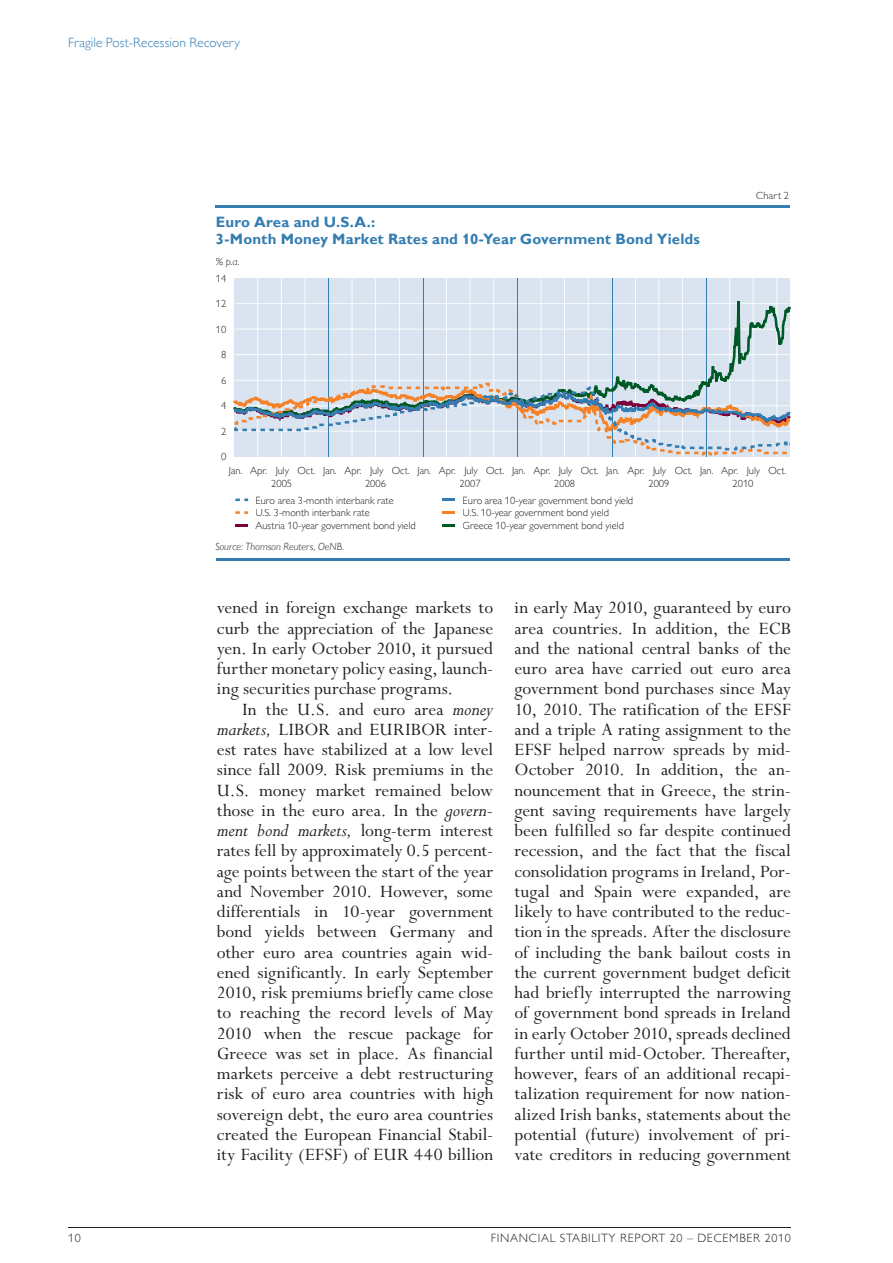
<style>
.page{position:relative;width:893px;height:1263px;background:#fff}
.page>*{position:absolute;margin:0;border:0;box-sizing:border-box;transform-origin:0 0}
.t1{font:19.5px/20.2px "Perpetua Std";color:#231f20;text-align:justify}
.t2{font:700 15px/17px "Gill Sans MT Pro";letter-spacing:.01em;color:#337db1}
.t3{font:300 13.5px "Gill Sans MT Pro";letter-spacing:.01em;color:#337db1}
.t4{font:300 12px "Gill Sans MT Pro";letter-spacing:.06em;color:#231f20}
.t5{font:300 10.5px "Gill Sans MT Pro";color:#231f20}
.t6{font:italic 300 10.5px "Gill Sans MT Pro";letter-spacing:.01em;color:#231f20}
.s1{font-style:italic;font-size:20.25px}
</style>
<div class="page">
<hr style="left:68px;top:1227px;width:723px;height:1px;background:#231f20">
<hr style="left:216px;top:206px;width:574px;height:2px;background:#337db1">
<hr style="left:216px;top:558px;width:574px;height:3px;background:#337db1">
<svg style="left:235px;top:498px;width:13px;height:3px"></svg>
<svg style="left:442px;top:498px;width:13px;height:3px"></svg>
<svg style="left:235px;top:511px;width:13px;height:3px"></svg>
<svg style="left:442px;top:511px;width:13px;height:3px"></svg>
<svg style="left:235px;top:524px;width:13px;height:3px"></svg>
<svg style="left:442px;top:524px;width:13px;height:3px"></svg>
<div style="left:235px;top:278px;width:555px;height:179px;background:#dae4f0"></div>
<hr style="left:776px;top:278px;width:1px;height:179px;background:#fff">
<hr style="left:753px;top:278px;width:1px;height:179px;background:#fff">
<hr style="left:729px;top:278px;width:1px;height:179px;background:#fff">
<hr style="left:682px;top:278px;width:1px;height:179px;background:#fff">
<hr style="left:658px;top:278px;width:1px;height:179px;background:#fff">
<hr style="left:635px;top:278px;width:1px;height:179px;background:#fff">
<hr style="left:588px;top:278px;width:1px;height:179px;background:#fff">
<hr style="left:564px;top:278px;width:1px;height:179px;background:#fff">
<hr style="left:541px;top:278px;width:1px;height:179px;background:#fff">
<hr style="left:493px;top:278px;width:1px;height:179px;background:#fff">
<hr style="left:469px;top:278px;width:1px;height:179px;background:#fff">
<hr style="left:446px;top:278px;width:1px;height:179px;background:#fff">
<hr style="left:399px;top:278px;width:1px;height:179px;background:#fff">
<hr style="left:375px;top:278px;width:1px;height:179px;background:#fff">
<hr style="left:352px;top:278px;width:1px;height:179px;background:#fff">
<hr style="left:305px;top:278px;width:1px;height:179px;background:#fff">
<hr style="left:281px;top:278px;width:1px;height:179px;background:#fff">
<hr style="left:257px;top:278px;width:1px;height:179px;background:#fff">
<hr style="left:329px;top:278px;width:1px;height:179px;background:#337db1">
<hr style="left:423px;top:278px;width:1px;height:179px;background:#337db1">
<hr style="left:517px;top:278px;width:1px;height:179px;background:#337db1">
<hr style="left:612px;top:278px;width:1px;height:179px;background:#337db1">
<hr style="left:706px;top:278px;width:1px;height:179px;background:#337db1">
<svg style="left:234px;top:301px;width:557px;height:82px"></svg>
<svg style="left:233px;top:383px;width:558px;height:72px"></svg>
<p class="t3" style="left:68px;top:35px;width:174px">Fragile Post-Recession Recovery</p>
<p class="t2" style="left:216px;top:213px;width:486px">Euro Area and U.S.A.:<br>3-Month Money Market Rates and 10-Year Government Bond Yields</p>
<p class="t6" style="left:216px;top:256px;width:25px">% p.a.</p>
<p class="t5" style="left:216px;top:272px;width:12px">14</p>
<p class="t5" style="left:216px;top:297px;width:12px">12</p>
<p class="t5" style="left:216px;top:323px;width:12px">10</p>
<p class="t5" style="left:221px;top:348px;width:7px">8</p>
<p class="t5" style="left:221px;top:374px;width:7px">6</p>
<p class="t5" style="left:221px;top:399px;width:7px">4</p>
<p class="t5" style="left:221px;top:425px;width:7px">2</p>
<p class="t5" style="left:221px;top:450px;width:7px">0</p>
<p class="t5" style="left:756px;top:189px;width:34px">Chart 2</p>
<p class="t5" style="left:229px;top:464px;width:40px">Jan. Apr.</p>
<p class="t5" style="left:276px;top:464px;width:512px">July Oct. Jan. Apr. July Oct. Jan. Apr. July Oct. Jan. Apr. July Oct. Jan. Apr. July Oct. Jan. Apr. July Oct.</p>
<p class="t5" style="left:271px;top:477px;width:22px">2005</p>
<p class="t5" style="left:365px;top:477px;width:23px">2006</p>
<p class="t5" style="left:460px;top:477px;width:22px">2007</p>
<p class="t5" style="left:554px;top:477px;width:22px">2008</p>
<p class="t5" style="left:648px;top:477px;width:22px">2009</p>
<p class="t5" style="left:732px;top:477px;width:22px">2010</p>
<p class="t5" style="left:255px;top:494px;width:140px">Euro area 3-month interbank rate</p>
<p class="t5" style="left:463px;top:494px;width:172px">Euro area 10-year government bond yield</p>
<p class="t5" style="left:255px;top:506px;width:116px">U.S. 3-month interbank rate</p>
<p class="t5" style="left:463px;top:506px;width:148px">U.S. 10-year government bond yield</p>
<p class="t5" style="left:255px;top:519px;width:162px">Austria 10-year government bond yield</p>
<p class="t5" style="left:463px;top:519px;width:163px">Greece 10-year government bond yield</p>
<p class="t6" style="left:215px;top:540px;width:131px">Source: Thomson Reuters, OeNB.</p>
<p class="t1" style="left:217px;top:598px;width:278px">vened in foreign exchange markets to curb the appreciation of the Japanese yen. In early October 2010, it pursued further monetary policy easing, launch&shy;ing securities purchase programs.</p>
<p class="t1" style="left:217px;top:700px;width:278px;text-indent:26px">In the U.S. and euro area <span class="s1">money markets,</span> LIBOR and EURIBOR inter&shy;est rates have stabilized at a low level since fall 2009. Risk premiums in the U.S. money market remained below those in the euro area. In the <span class="s1">govern&shy;ment bond markets,</span> long-term interest rates fell by approximately 0.5 percent&shy;age points between the start of the year and November 2010. However, some differentials in 10-year government bond yields between Germany and other euro area countries again wid&shy;ened significantly. In early September 2010, risk premiums briefly came close to reaching the record levels of May 2010 when the rescue package for Greece was set in place. As financial markets perceive a debt restructuring risk of euro area countries with high sovereign debt, the euro area countries created the European Financial Stabil&shy;ity Facility (EFSF) of EUR 440 billion</p>
<p class="t1" style="left:514px;top:598px;width:278px">in early May 2010, guaranteed by euro area countries. In addition, the ECB and the national central banks of the euro area have carried out euro area government bond purchases since May 10, 2010. The ratification of the EFSF and a triple A rating assignment to the EFSF helped narrow spreads by mid-October 2010. In addition, the an&shy;nouncement that in Greece, the strin&shy;gent saving requirements have largely been fulfilled so far despite continued recession, and the fact that the fiscal consolidation programs in Ireland, Por&shy;tugal and Spain were expanded, are likely to have contributed to the reduc&shy;tion in the spreads. After the disclosure of including the bank bailout costs in the current government budget deficit had briefly interrupted the narrowing of government bond spreads in Ireland in early October 2010, spreads declined further until mid-October. Thereafter, however, fears of an additional recapi&shy;talization requirement for now nation&shy;alized Irish banks, statements about the potential (future) involvement of pri&shy;vate creditors in reducing government</p>
<p class="t4" style="left:68px;top:1231px;width:14px">10</p>
<p class="t4" style="left:491px;top:1231px;width:302px">FINANCIAL STABILITY REPORT 20 – DECEMBER 2010</p>
</div>
